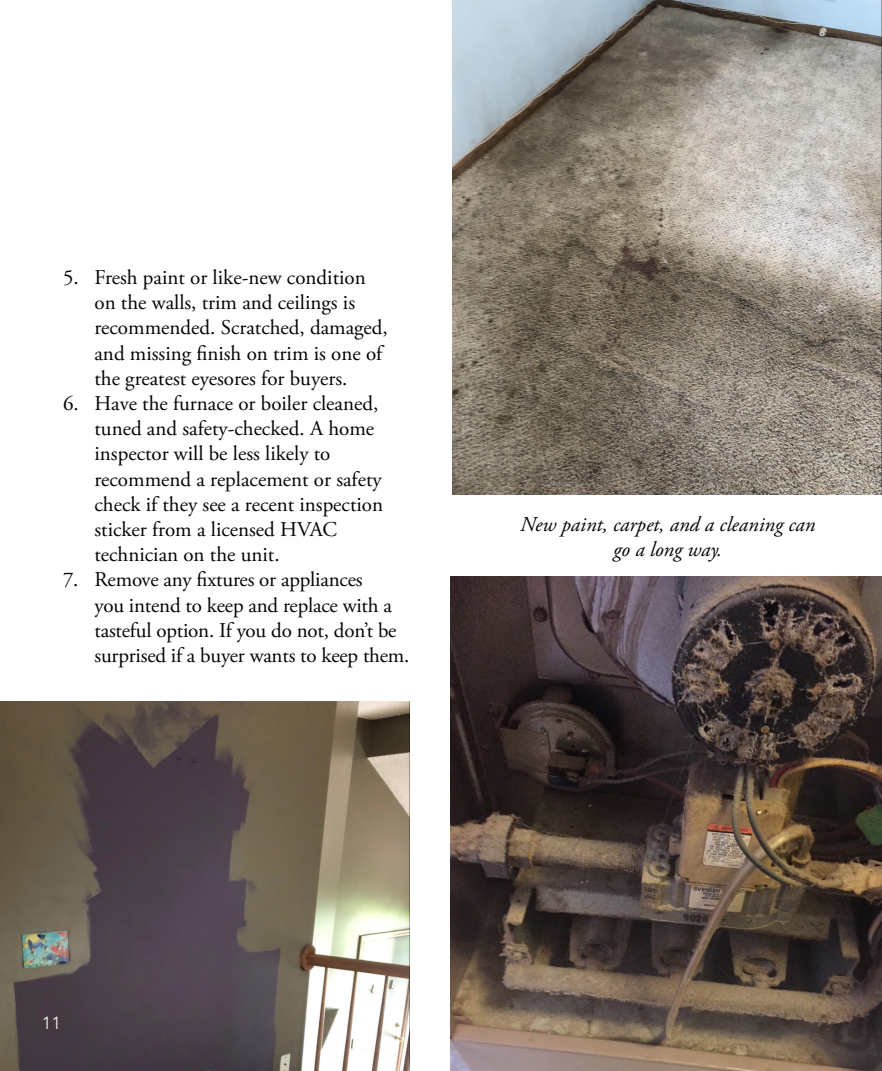
<style>
.page{position:relative;width:882px;height:1071px;background:#fff}
.page>*{position:absolute;margin:0;border:0;box-sizing:border-box;transform-origin:0 0}
.t1{font:21px/25.2px "Adobe Garamond Pro";color:#040503}
.Subheader{font:italic 21px "Adobe Garamond Pro";color:#040503}
.t2{font:300 17.5px "Avenir";color:#fff}
</style>
<div class="page">
<img style="left:453px;top:0;width:429px;height:494px">
<img style="left:450px;top:577px;width:432px;height:494px">
<img style="left:0;top:701px;width:410px;height:370px">
<p class="t1" style="left:94px;top:266px;width:295px;text-indent:-32px">5. Fresh paint or like-new condition on the walls, trim and ceilings is recommended. Scratched, damaged, and missing finish on trim is one of the greatest eyesores for buyers.</p>
<p class="t1" style="left:94px;top:392px;width:290px;text-indent:-32px">6. Have the furnace or boiler cleaned, tuned and safety-checked. A home inspector will be less likely to recommend a replacement or safety check if they see a recent inspection sticker from a licensed HVAC technician on the unit.</p>
<p class="t1" style="left:94px;top:568px;width:317px;text-indent:-32px">7. Remove any fixtures or appliances<br>you intend to keep and replace with a tasteful option. If you do not, don’t be surprised if a buyer wants to keep them.</p>
<p class="Subheader" style="left:520px;top:511px;width:297px">New paint, carpet, and a cleaning can</p>
<p class="Subheader" style="left:614px;top:536px;width:110px">go a long way.</p>
<p class="t2" style="left:42px;top:1013px;width:21px">11</p>
</div>
